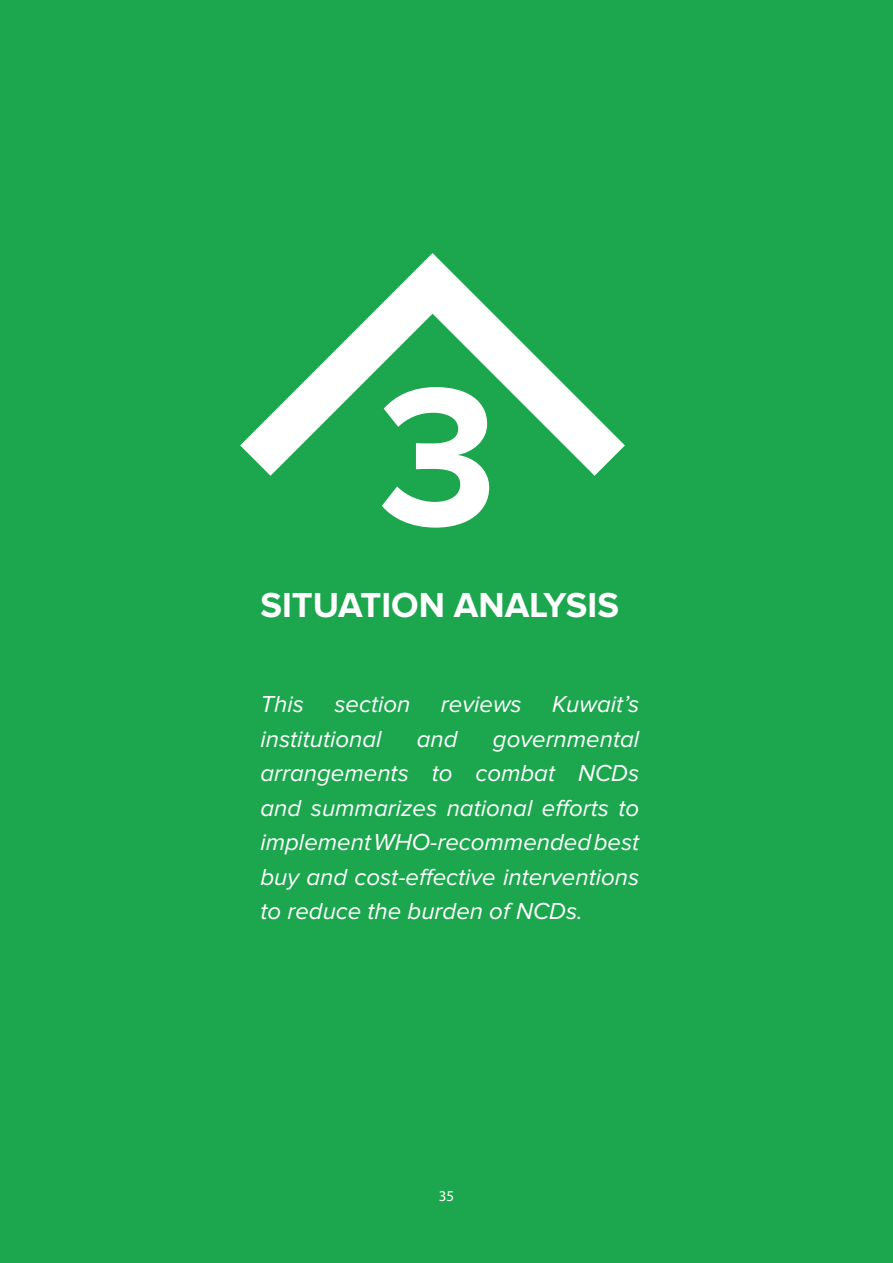
<style>
.page{position:relative;width:893px;height:1263px;background:#1ca74f}
.page>*{position:absolute;margin:0;border:0;box-sizing:border-box;transform-origin:0 0}
.t1{font:700 204px "Proxima Nova";color:#fff}
.t2{font:700 36px "Proxima Nova";color:#fff}
.Main_copy_--_pullout{font:italic 24px/34.5px "Proxima Nova";color:#fff;text-align:justify}
.t3{font:15px "Myriad Pro";color:#fff}
</style>
<div class="page">
<svg style="left:240px;top:253px;width:385px;height:223px"></svg>
<p class="t1" style="left:378px;top:341px;width:121px">3</p>
<p class="t2" style="left:260px;top:584px;width:360px">SITUATION ANALYSIS</p>
<p class="Main_copy_--_pullout" style="left:260px;top:688px;width:45px">This</p>
<p class="Main_copy_--_pullout" style="left:334px;top:688px;width:78px">section</p>
<p class="Main_copy_--_pullout" style="left:441px;top:688px;width:82px">reviews</p>
<p class="Main_copy_--_pullout" style="left:552px;top:688px;width:88px">Kuwait’s</p>
<p class="Main_copy_--_pullout" style="left:260px;top:722px;width:123px">institutional</p>
<p class="Main_copy_--_pullout" style="left:417px;top:722px;width:42px">and</p>
<p class="Main_copy_--_pullout" style="left:260px;top:722px;width:380px;text-indent:232px">governmental arrangements to combat NCDs and summarizes national efforts to implement WHO-recommended best buy and cost-effective interventions to reduce the burden of NCDs.</p>
<p class="t3" style="left:439px;top:1187px;width:17px">35</p>
</div>
